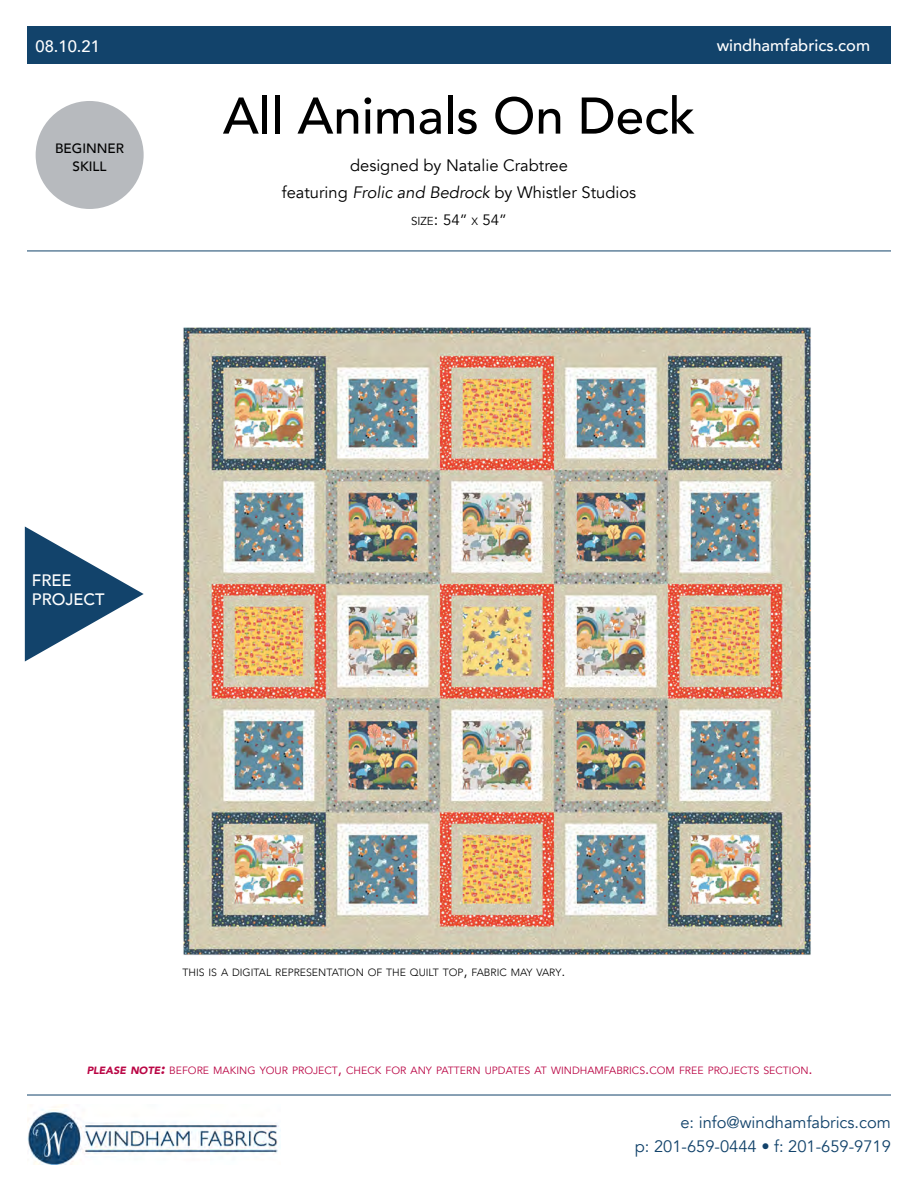
<style>
.page{position:relative;width:918px;height:1188px;background:#fff}
.page>*{position:absolute;margin:0;border:0;box-sizing:border-box;transform-origin:0 0}
.t1{font:500 51px "Avenir";color:#000}
.t2{font:16.5px/27px "Avenir";color:#000;text-align:center}
.t3{font:16.5px/24px "Avenir";color:#12436b;text-align:right}
.t4{font:500 16.5px/19.8px "Avenir";color:#fff}
.t5{font:15px "Avenir";color:#000}
.t6{font:500 13.5px/18px "Avenir";color:#000;text-align:center}
.t7{font:10.5px "Avenir";color:#ba0645}
.t8{font:300 10.5px "Avenir";color:#000}
.s1{font-style:italic}
.s2{font-size:11.55px}
.s3{font-size:16.5px}
.s4{font-size:10.5px}
.s5{font-size:15px}
.s6{font-weight:900;font-style:italic}
.s7{font-weight:900;font-style:italic;font-size:15px}
</style>
<div class="page">
<div style="left:27px;top:26px;width:864px;height:38px;background:#12436b"></div>
<hr style="left:27px;top:1095px;width:864px;height:1px;background:#12436b">
<hr style="left:27px;top:251px;width:864px;height:1px;background:#12436b">
<svg style="left:25px;top:526px;width:119px;height:136px"></svg>
<img style="left:27px;top:1106px;width:254px;height:58px">
<div style="left:36px;top:101px;width:108px;height:108px;background:#b7babe;border-radius:50%"></div>
<img style="left:185px;top:328px;width:625px;height:625px">
<h2 class="t4" style="left:36px;top:36px;width:66px">08.10.21</h2>
<h2 class="t4" style="left:717px;top:34px;width:155px">windhamfabrics.com</h2>
<p class="t6" style="left:55px;top:138px;width:70px">BEGINNER<br>SKILL</p>
<h1 class="t1" style="left:223px;top:72px;width:474px">All Animals On Deck</h1>
<h2 class="t2" style="left:282px;top:153px;width:356px">designed by Natalie Crabtree<br>featuring <span class="s1">Frolic and Bedrock</span> by Whistler Studios</h2>
<h3 class="t5" style="left:411px;top:211px;width:97px"><span class="s2">SIZE</span><span class="s3">:</span> 54” <span class="s4">X</span> 54”</h3>
<h2 class="t4" style="left:32px;top:569px;width:74px">FREE<br>PROJECT</h2>
<p class="t8" style="left:183px;top:967px;width:384px">THIS IS A DIGITAL REPRESENTATION OF THE QUILT TOP<span class="s5">,</span> FABRIC MAY VARY<span class="s5">.</span></p>
<p class="t7" style="left:87px;top:1064px;width:728px"><span class="s6">PLEASE NOTE</span><span class="s7">:</span> BEFORE MAKING YOUR PROJECT<span class="s5">,</span> CHECK FOR ANY PATTERN UPDATES AT WINDHAMFABRICS<span class="s5">.</span>COM FREE PROJECTS SECTION<span class="s5">.</span></p>
<h2 class="t3" style="left:635px;top:1111px;width:258px">e: info@windhamfabrics.com<br>p: 201-659-0444 • f: 201-659-9719</h2>
</div>
